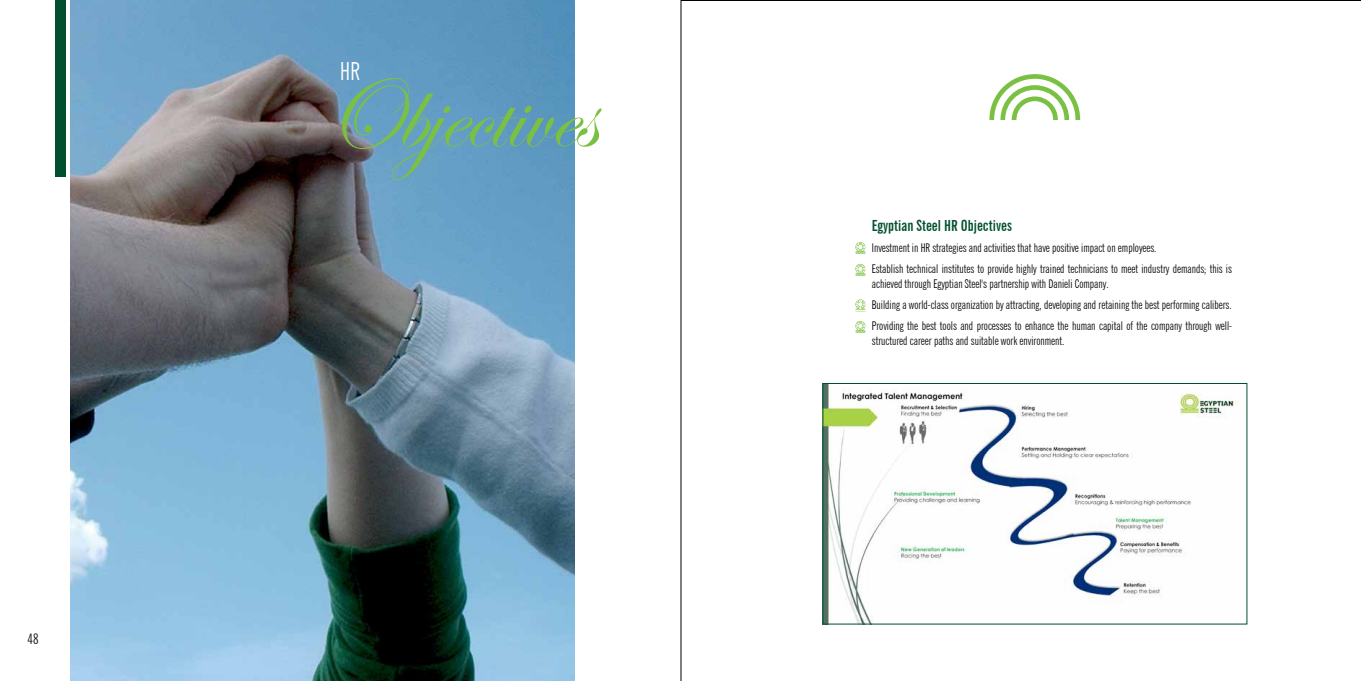
<style>
.page{position:relative;width:1361px;height:681px;background:#fff}
.page>*{position:absolute;margin:0;border:0;box-sizing:border-box;transform-origin:0 0}
.t1{font:105.6px "Edwardian Script ITC";color:#7ac143;scale:.96 1}
.t2{font:extra-condensed 25px "News Gothic BT";color:#fff}
.t3{font:700 extra-condensed 15.4px "News Gothic BT";color:#00502f}
.t4{font:extra-condensed 14.4px "News Gothic BT";color:#000}
.t5{font:extra-condensed 12px/20.8px "News Gothic BT";color:#000}
</style>
<div class="page">
<img style="left:71px;top:0;width:503px;height:680px">
<div style="left:55px;top:0;width:11px;height:176px;background:#00502f"></div>
<svg style="left:680px;top:0;width:680px;height:680px"></svg>
<svg style="left:989px;top:74px;width:91px;height:45px"></svg>
<svg style="left:855px;top:242px;width:10px;height:12px"></svg>
<svg style="left:855px;top:264px;width:10px;height:11px"></svg>
<svg style="left:855px;top:299px;width:10px;height:12px"></svg>
<svg style="left:855px;top:321px;width:10px;height:12px"></svg>
<img style="left:825px;top:385px;width:420px;height:237px">
<div style="left:823px;top:383px;width:424px;height:241px;border:1px solid #00502f"></div>
<p class="t4" style="left:27px;top:629px;width:13px">48</p>
<h2 class="t2" style="left:340px;top:56px;width:21px">HR</h2>
<h1 class="t1" style="left:317px;top:56px;width:291px">Objectives</h1>
<p class="t3" style="left:872px;top:216px;width:142px">Egyptian Steel HR Objectives</p>
<p class="t5" style="left:872px;top:237px;width:362px">Investment in HR strategies and activities that have positive impact on employees.<br>Establish technical institutes to provide highly trained technicians to meet industry demands; this is</p>
<p class="t5" style="left:872px;top:273px;width:362px">achieved through Egyptian Steel's partnership with Danieli Company.<br>Building a world-class organization by attracting, developing and retaining the best performing calibers.<br>Providing the best tools and processes to enhance the human capital of the company through well-</p>
<p class="t5" style="left:872px;top:330px;width:194px">structured career paths and suitable work environment.</p>
</div>
